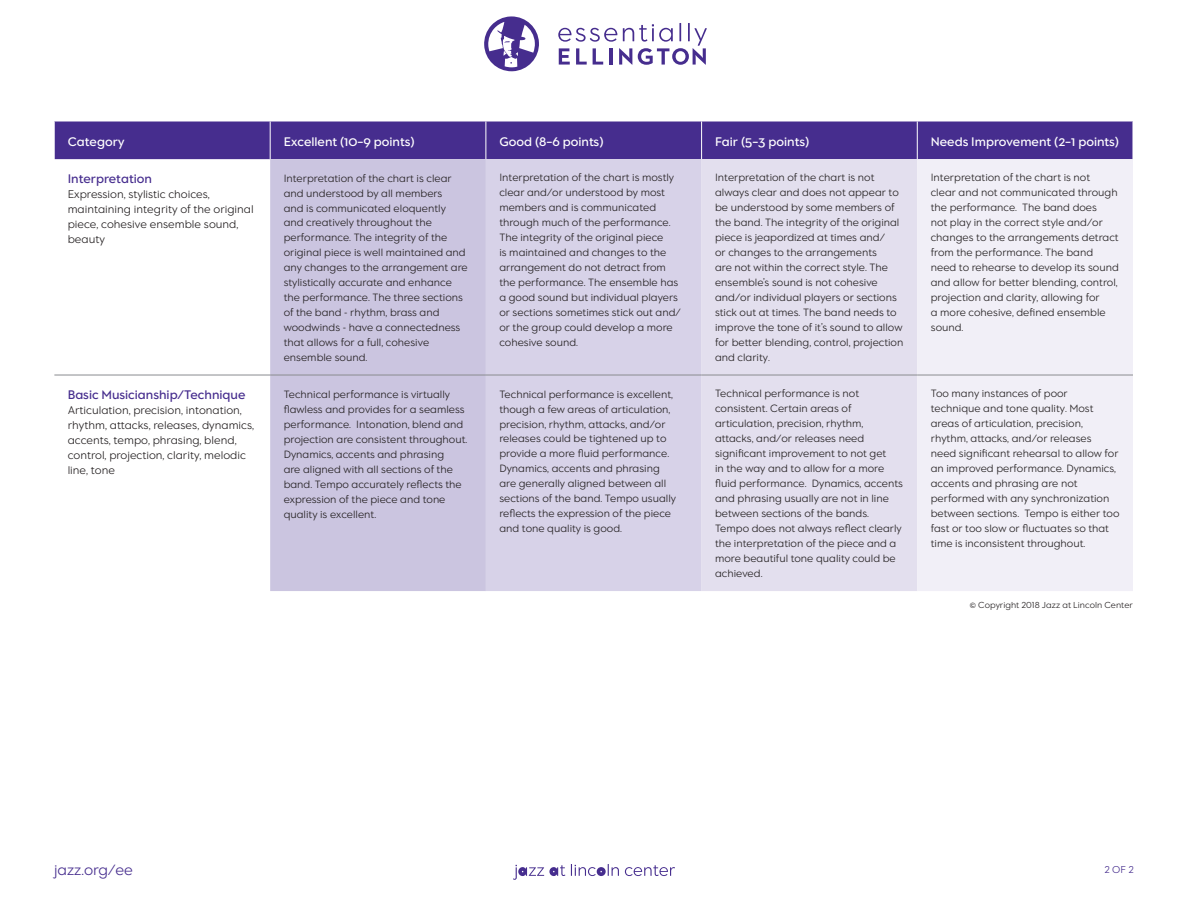
<style>
.page{position:relative;width:1188px;height:918px;background:#fff}
.page>*{position:absolute;margin:0;border:0;box-sizing:border-box;transform-origin:0 0}
.t1{font:18px "Jelly Roll";color:#462d8e}
.t2{font:700 15px "Jelly Roll";color:#fff}
.t3{font:700 15px "Jelly Roll";color:#462d8e}
.t4{font:13.5px/15px "Jelly Roll";color:#231f20}
.t5{font:12.75px/15px "Jelly Roll";color:#231f20}
.t6{font:12px "Jelly Roll";color:#462d8e}
.t7{font:10.5px "Jelly Roll";color:#231f20}
</style>
<div class="page">
<svg style="left:558px;top:23px;width:149px;height:42px"></svg>
<svg style="left:484px;top:16px;width:55px;height:55px"></svg>
<svg style="left:513px;top:865px;width:52px;height:15px"></svg>
<svg style="left:571px;top:864px;width:48px;height:12px"></svg>
<svg style="left:625px;top:865px;width:50px;height:11px"></svg>
<div style="left:55px;top:122px;width:1078px;height:37px;background:#462d8e"></div>
<div style="left:270px;top:159px;width:216px;height:432px;background:#cbc5e0"></div>
<div style="left:486px;top:159px;width:216px;height:432px;background:#d7d2e8"></div>
<div style="left:702px;top:159px;width:215px;height:432px;background:#e3dfee"></div>
<div style="left:917px;top:159px;width:216px;height:432px;background:#f1eff7"></div>
<hr style="left:270px;top:121px;width:1px;height:38px;background:#fff">
<hr style="left:486px;top:121px;width:1px;height:38px;background:#fff">
<hr style="left:701px;top:121px;width:1px;height:38px;background:#fff">
<hr style="left:917px;top:121px;width:1px;height:38px;background:#fff">
<hr style="left:54px;top:375px;width:216px;height:1px;background:#8a8c8f">
<hr style="left:270px;top:375px;width:216px;height:1px;background:#8a8c8f">
<hr style="left:486px;top:375px;width:216px;height:1px;background:#8a8c8f">
<hr style="left:702px;top:375px;width:215px;height:1px;background:#8a8c8f">
<hr style="left:917px;top:375px;width:216px;height:1px;background:#8a8c8f">
<p class="t2" style="left:68px;top:134px;width:58px">Category</p>
<p class="t2" style="left:284px;top:134px;width:132px">Excellent (10–9 points)</p>
<p class="t2" style="left:499px;top:134px;width:105px">Good (8–6 points)</p>
<p class="t2" style="left:715px;top:134px;width:95px">Fair (5–3 points)</p>
<p class="t2" style="left:931px;top:134px;width:190px">Needs Improvement (2–1 points)</p>
<p class="t3" style="left:68px;top:171px;width:86px">Interpretation</p>
<p class="t4" style="left:68px;top:187px;width:188px">Expression, stylistic choices, maintaining integrity of the original piece, cohesive ensemble sound, beauty</p>
<p class="t5" style="left:284px;top:170px;width:186px">Interpretation of the chart is clear and understood by all members<br>and is communicated eloquently and creatively throughout the performance. The integrity of the original piece is well maintained and any changes to the arrangement are stylistically accurate and enhance the performance. The three sections of the band - rhythm, brass and woodwinds - have a connectedness that allows for a full, cohesive ensemble sound.</p>
<p class="t5" style="left:499px;top:170px;width:183px">Interpretation of the chart is mostly clear and/or understood by most members and is communicated through much of the performance.<br>The integrity of the original piece<br>is maintained and changes to the arrangement do not detract from the performance. The ensemble has a good sound but individual players or sections sometimes stick out and/ or the group could develop a more cohesive sound.</p>
<p class="t5" style="left:715px;top:170px;width:190px">Interpretation of the chart is not always clear and does not appear to be understood by some members of the band. The integrity of the original piece is jeapordized at times and/<br>or changes to the arrangements<br>are not within the correct style. The ensemble’s sound is not cohesive and/or individual players or sections stick out at times. The band needs to improve the tone of it’s sound to allow for better blending, control, projection and clarity.</p>
<p class="t5" style="left:931px;top:170px;width:190px">Interpretation of the chart is not<br>clear and not communicated through the performance. The band does<br>not play in the correct style and/or changes to the arrangements detract from the performance. The band need to rehearse to develop its sound and allow for better blending, control, projection and clarity, allowing for<br>a more cohesive, defined ensemble sound.</p>
<p class="t3" style="left:68px;top:387px;width:179px">Basic Musicianship/Technique</p>
<p class="t4" style="left:68px;top:403px;width:188px">Articulation, precision, intonation, rhythm, attacks, releases, dynamics, accents, tempo, phrasing, blend, control, projection, clarity, melodic line, tone</p>
<p class="t5" style="left:284px;top:386px;width:185px">Technical performance is virtually flawless and provides for a seamless performance. Intonation, blend and projection are consistent throughout.<br>Dynamics, accents and phrasing<br>are aligned with all sections of the band. Tempo accurately reflects the expression of the piece and tone quality is excellent.</p>
<p class="t5" style="left:499px;top:386px;width:178px">Technical performance is excellent, though a few areas of articulation, precision, rhythm, attacks, and/or releases could be tightened up to provide a more fluid performance.<br>Dynamics, accents and phrasing are generally aligned between all sections of the band. Tempo usually reflects the expression of the piece and tone quality is good.</p>
<p class="t5" style="left:715px;top:386px;width:189px">Technical performance is not consistent. Certain areas of articulation, precision, rhythm, attacks, and/or releases need significant improvement to not get<br>in the way and to allow for a more fluid performance. Dynamics, accents and phrasing usually are not in line between sections of the bands.<br>Tempo does not always reflect clearly the interpretation of the piece and a more beautiful tone quality could be achieved.</p>
<p class="t5" style="left:931px;top:386px;width:190px">Too many instances of poor technique and tone quality. Most areas of articulation, precision, rhythm, attacks, and/or releases need significant rehearsal to allow for an improved performance. Dynamics, accents and phrasing are not performed with any synchronization between sections. Tempo is either too fast or too slow or fluctuates so that time is inconsistent throughout.</p>
<p class="t7" style="left:970px;top:600px;width:164px">© Copyright 2018 Jazz at Lincoln Center</p>
<h1 class="t1" style="left:54px;top:861px;width:81px">jazz.org/ee</h1>
<p class="t6" style="left:1104px;top:863px;width:31px">2 OF 2</p>
</div>
